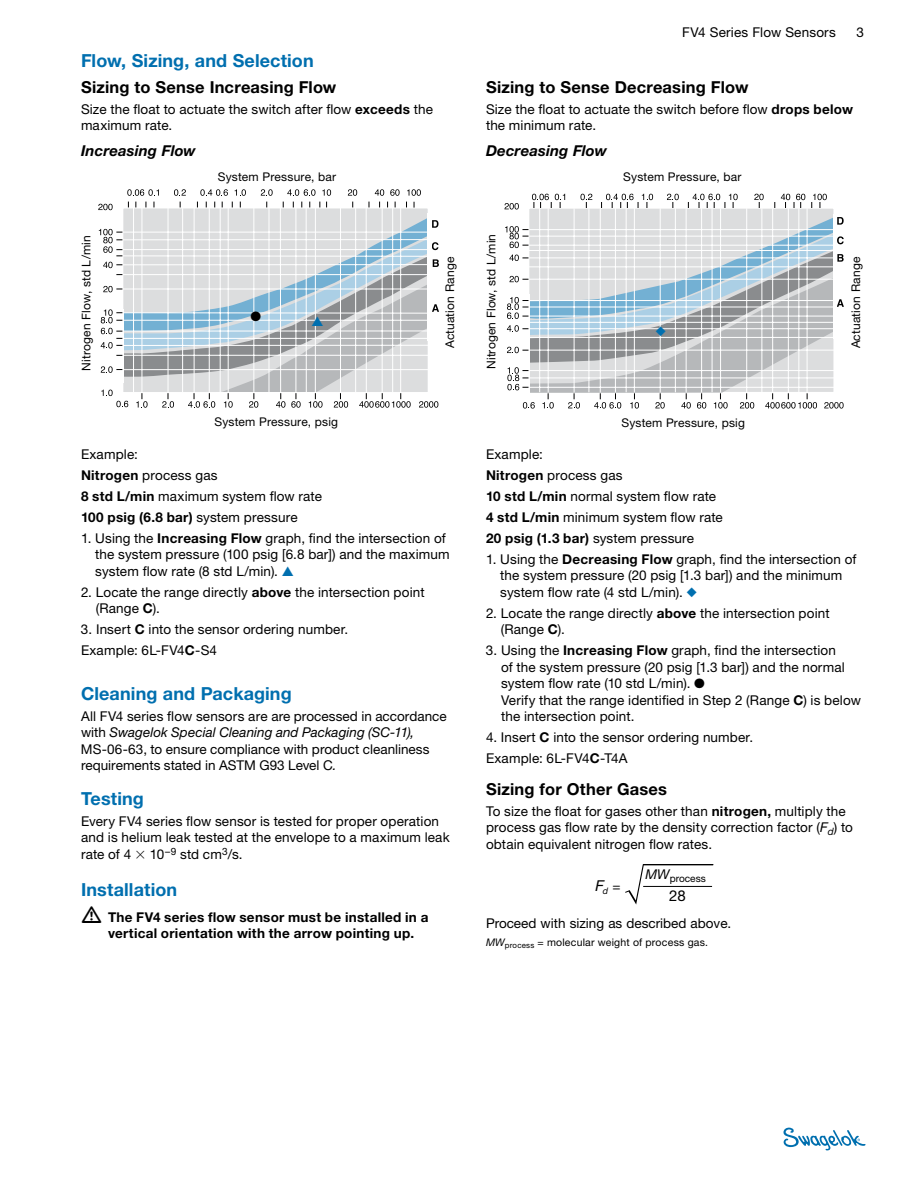
<style>
.page{position:relative;width:918px;height:1188px;background:#fff}
.page>*{position:absolute;margin:0;border:0;box-sizing:border-box;transform-origin:0 0}
.t1{font:700 18px "Helvetica Neue LT Std";letter-spacing:.005em;color:#006faf}
.t2{font:700 16.5px "Helvetica Neue LT Std";letter-spacing:.01em;color:#000}
.t3{font:italic 700 15px "Helvetica Neue LT Std";letter-spacing:.01em;color:#000}
.t4{font:italic 15px "Helvetica Neue LT Std";color:#000}
.t5{font:15px "Helvetica Neue LT Std";color:#000}
.t6{font:13.5px/16.5px "Helvetica Neue LT Std";letter-spacing:.01em;color:#000}
.t7{font:700 13.5px/16.5px "Helvetica Neue LT Std";letter-spacing:.02em;color:#000}
.t8{font:13.5px "Zapf Dingbats Std";color:#000}
.t9{font:12px "Helvetica Neue LT Std";letter-spacing:.015em;color:#000}
.t10{font:10.5px "Helvetica Neue LT Std";letter-spacing:.02em;color:#000}
.t11{font:10.2px "Helvetica Neue LT Std";color:#000}
.s1{font-weight:700}
.s2{color:#006faf}
.s3{font-style:italic}
.s4{font-style:normal;font-size:13.5px}
</style>
<div class="page">
<svg style="left:783px;top:1128px;width:83px;height:22px"></svg>
<svg style="left:625px;top:865px;width:19px;height:40px"></svg>
<hr style="left:643px;top:864px;width:70px;height:1px;background:#000">
<hr style="left:643px;top:886px;width:69px;height:1px;background:#000">
<div style="left:123px;top:208px;width:305px;height:185px;background:#dcddde"></div>
<svg style="left:98px;top:204px;width:15px;height:6px"></svg>
<hr style="left:133px;top:208px;width:1px;height:185px;background:#fff">
<hr style="left:168px;top:208px;width:1px;height:185px;background:#fff">
<hr style="left:182px;top:208px;width:1px;height:185px;background:#fff">
<hr style="left:194px;top:208px;width:1px;height:185px;background:#fff">
<hr style="left:209px;top:208px;width:1px;height:185px;background:#fff">
<hr style="left:220px;top:208px;width:1px;height:185px;background:#fff">
<hr style="left:228px;top:208px;width:1px;height:184px;background:#fff">
<hr style="left:253px;top:208px;width:1px;height:185px;background:#fff">
<hr style="left:269px;top:208px;width:1px;height:185px;background:#fff">
<hr style="left:280px;top:208px;width:1px;height:185px;background:#fff">
<hr style="left:296px;top:208px;width:1px;height:185px;background:#fff">
<hr style="left:306px;top:208px;width:1px;height:185px;background:#fff">
<hr style="left:340px;top:208px;width:1px;height:185px;background:#fff">
<hr style="left:355px;top:208px;width:1px;height:185px;background:#fff">
<hr style="left:366px;top:208px;width:1px;height:185px;background:#fff">
<hr style="left:382px;top:208px;width:1px;height:185px;background:#fff">
<hr style="left:392px;top:208px;width:1px;height:185px;background:#fff">
<hr style="left:400px;top:208px;width:1px;height:185px;background:#fff">
<svg style="left:407px;top:189px;width:14px;height:7px"></svg>
<svg style="left:390px;top:189px;width:10px;height:7px"></svg>
<svg style="left:375px;top:189px;width:9px;height:7px"></svg>
<svg style="left:348px;top:189px;width:9px;height:7px"></svg>
<svg style="left:322px;top:189px;width:9px;height:7px"></svg>
<svg style="left:287px;top:189px;width:29px;height:7px"></svg>
<svg style="left:261px;top:189px;width:12px;height:7px"></svg>
<svg style="left:235px;top:189px;width:11px;height:7px"></svg>
<svg style="left:200px;top:189px;width:28px;height:7px"></svg>
<svg style="left:174px;top:189px;width:12px;height:7px"></svg>
<svg style="left:127px;top:189px;width:32px;height:7px"></svg>
<hr style="left:142px;top:208px;width:1px;height:185px;background:#fff">
<hr style="left:315px;top:208px;width:1px;height:185px;background:#fff">
<div style="left:529px;top:208px;width:305px;height:185px;background:#dcddde"></div>
<hr style="left:539px;top:208px;width:1px;height:184px;background:#fff">
<hr style="left:548px;top:208px;width:1px;height:184px;background:#fff">
<hr style="left:574px;top:208px;width:1px;height:184px;background:#fff">
<hr style="left:589px;top:208px;width:1px;height:184px;background:#fff">
<hr style="left:600px;top:208px;width:1px;height:184px;background:#fff">
<hr style="left:615px;top:208px;width:1px;height:184px;background:#fff">
<hr style="left:626px;top:208px;width:1px;height:184px;background:#fff">
<hr style="left:634px;top:208px;width:1px;height:184px;background:#fff">
<hr style="left:660px;top:208px;width:1px;height:184px;background:#fff">
<hr style="left:675px;top:208px;width:1px;height:184px;background:#fff">
<hr style="left:686px;top:208px;width:1px;height:184px;background:#fff">
<hr style="left:701px;top:208px;width:1px;height:184px;background:#fff">
<hr style="left:712px;top:208px;width:1px;height:184px;background:#fff">
<hr style="left:720px;top:208px;width:1px;height:184px;background:#fff">
<hr style="left:746px;top:208px;width:1px;height:184px;background:#fff">
<hr style="left:762px;top:208px;width:1px;height:184px;background:#fff">
<hr style="left:772px;top:208px;width:1px;height:184px;background:#fff">
<hr style="left:788px;top:208px;width:1px;height:184px;background:#fff">
<hr style="left:798px;top:208px;width:1px;height:184px;background:#fff">
<hr style="left:807px;top:208px;width:1px;height:184px;background:#fff">
<svg style="left:811px;top:194px;width:16px;height:14px"></svg>
<svg style="left:781px;top:194px;width:24px;height:14px"></svg>
<svg style="left:754px;top:194px;width:10px;height:14px"></svg>
<svg style="left:688px;top:194px;width:50px;height:14px"></svg>
<svg style="left:667px;top:194px;width:12px;height:14px"></svg>
<svg style="left:601px;top:194px;width:52px;height:14px"></svg>
<svg style="left:580px;top:194px;width:12px;height:14px"></svg>
<svg style="left:532px;top:194px;width:33px;height:14px"></svg>
<svg style="left:504px;top:203px;width:15px;height:7px"></svg>
<hr style="left:833px;top:214px;width:4px;height:125px;background:#fff">
<svg style="left:99px;top:218px;width:340px;height:190px"></svg>
<svg style="left:505px;top:217px;width:339px;height:192px"></svg>
<h1 class="t1" style="left:81px;top:49px;width:234px">Flow, Sizing, and Selection</h1>
<p class="t2" style="left:81px;top:77px;width:257px">Sizing to Sense Increasing Flow</p>
<p class="t6" style="left:81px;top:101px;width:353px">Size the float to actuate the switch after flow <span class="s1">exceeds</span> the maximum rate.</p>
<p class="t6" style="left:682px;top:23px;width:155px">FV4 Series Flow Sensors</p>
<p class="t2" style="left:486px;top:77px;width:264px">Sizing to Sense Decreasing Flow</p>
<p class="t6" style="left:486px;top:101px;width:369px">Size the float to actuate the switch before flow <span class="s1">drops below </span>the minimum rate.</p>
<p class="t3" style="left:81px;top:142px;width:116px">Increasing Flow</p>
<p class="t3" style="left:486px;top:142px;width:123px">Decreasing Flow</p>
<p class="t9" style="left:218px;top:170px;width:120px">System Pressure, bar</p>
<p class="t9" style="left:623px;top:170px;width:120px">System Pressure, bar</p>
<p class="t9" style="left:79px;top:371px;width:137px;rotate:-90deg">Nitrogen Flow, std L/min</p>
<p class="t9" style="left:484px;top:369px;width:137px;rotate:-90deg">Nitrogen Flow, std L/min</p>
<p class="t9" style="left:443px;top:348px;width:93px;rotate:-90deg">Actuation Range</p>
<p class="t9" style="left:849px;top:348px;width:93px;rotate:-90deg">Actuation Range</p>
<p class="t8" style="left:250px;top:310px;width:12px">●</p>
<p class="t9" style="left:215px;top:415px;width:125px">System Pressure, psig</p>
<p class="t6" style="left:81px;top:443px;width:242px;line-height:21px">Example:<br><span class="s1">Nitrogen</span> process gas<br><span class="s1">8 std L/min</span> maximum system flow rate<br><span class="s1">100 psig (6.8 bar)</span> system pressure</p>
<p class="t6" style="left:95px;top:529px;width:356px;text-indent:-14px">1. Using the <span class="s1">Increasing Flow</span> graph, find the intersection of the system pressure (100 psig [6.8 bar]) and the maximum system flow rate (8 std L/min). <span class="s2">▲</span></p>
<p class="t6" style="left:96px;top:583px;width:330px;text-indent:-15px">2. Locate the range directly <span class="s1">above</span> the intersection point (Range <span class="s1">C</span>).</p>
<p class="t6" style="left:81px;top:619px;width:269px;line-height:21px">3. Insert <span class="s1">C</span> into the sensor ordering number.<br>Example: 6L-FV4<span class="s1">C</span>-S4</p>
<h1 class="t1" style="left:81px;top:682px;width:212px">Cleaning and Packaging</h1>
<p class="t6" style="left:81px;top:708px;width:367px">All FV4 series flow sensors are are processed in accordance with <span class="s3">Swagelok Special Cleaning and Packaging (SC-11), </span>MS‑06‑63, to ensure compliance with product cleanliness requirements stated in ASTM G93 Level C<span class="s3">.</span></p>
<h1 class="t1" style="left:81px;top:787px;width:64px">Testing</h1>
<p class="t6" style="left:81px;top:813px;width:370px">Every FV4 series flow sensor is tested for proper operation and is helium leak tested at the envelope to a maximum leak rate of 4</p>
<p class="t6" style="left:150px;top:846px;width:94px">10<sup>–9</sup> std cm<sup>3</sup>/s.</p>
<h1 class="t1" style="left:81px;top:879px;width:98px">Installation</h1>
<p class="t7" style="left:108px;top:908px;width:322px">The FV4 series flow sensor must be installed in a vertical orientation with the arrow pointing up.</p>
<p class="t9" style="left:621px;top:416px;width:125px">System Pressure, psig</p>
<p class="t6" style="left:486px;top:443px;width:238px;line-height:21px">Example:<br><span class="s1">Nitrogen</span> process gas<br><span class="s1">10 std L/min</span> normal system flow rate<br><span class="s1">4 std L/min</span> minimum system flow rate<br><span class="s1">20 psig (1.3 bar)</span> system pressure</p>
<p class="t6" style="left:500px;top:550px;width:358px;text-indent:-14px">1. Using the <span class="s1">Decreasing Flow</span> graph, find the intersection of the system pressure (20 psig [1.3 bar]) and the minimum system flow rate (4 std L/min). <span class="s2">◆</span></p>
<p class="t6" style="left:501px;top:604px;width:330px;text-indent:-15px">2. Locate the range directly <span class="s1">above</span> the intersection point (Range <span class="s1">C</span>).</p>
<p class="t6" style="left:501px;top:642px;width:361px;text-indent:-15px">3. Using the <span class="s1">Increasing Flow</span> graph, find the intersection<br>of the system pressure (20 psig [1.3 bar]) and the normal system flow rate (10 std L/min). ●<br>Verify that the range identified in Step 2 (Range <span class="s1">C</span>) is below the intersection point.</p>
<p class="t6" style="left:486px;top:727px;width:269px;line-height:21px">4. Insert <span class="s1">C</span> into the sensor ordering number.<br>Example: 6L-FV4<span class="s1">C</span>-T4A</p>
<p class="t2" style="left:486px;top:779px;width:183px">Sizing for Other Gases</p>
<p class="t6" style="left:486px;top:802px;width:369px">To size the float for gases other than <span class="s1">nitrogen,</span> multiply the process gas flow rate by the density correction factor (<span class="s3">F</span><sub>d</sub>) to obtain equivalent nitrogen flow rates.</p>
<p class="t4" style="left:596px;top:877px;width:27px">F<sub>d</sub> <span class="s4">=</span></p>
<p class="t11" style="left:646px;top:872px;width:62px"><sup>MW</sup>process</p>
<p class="t5" style="left:669px;top:887px;width:18px">28</p>
<p class="t6" style="left:486px;top:914px;width:247px">Proceed with sizing as described above.</p>
<p class="t10" style="left:486px;top:936px;width:224px"><span class="s3">MW</span><sub>process</sub> = molecular weight of process gas.</p>
</div>
